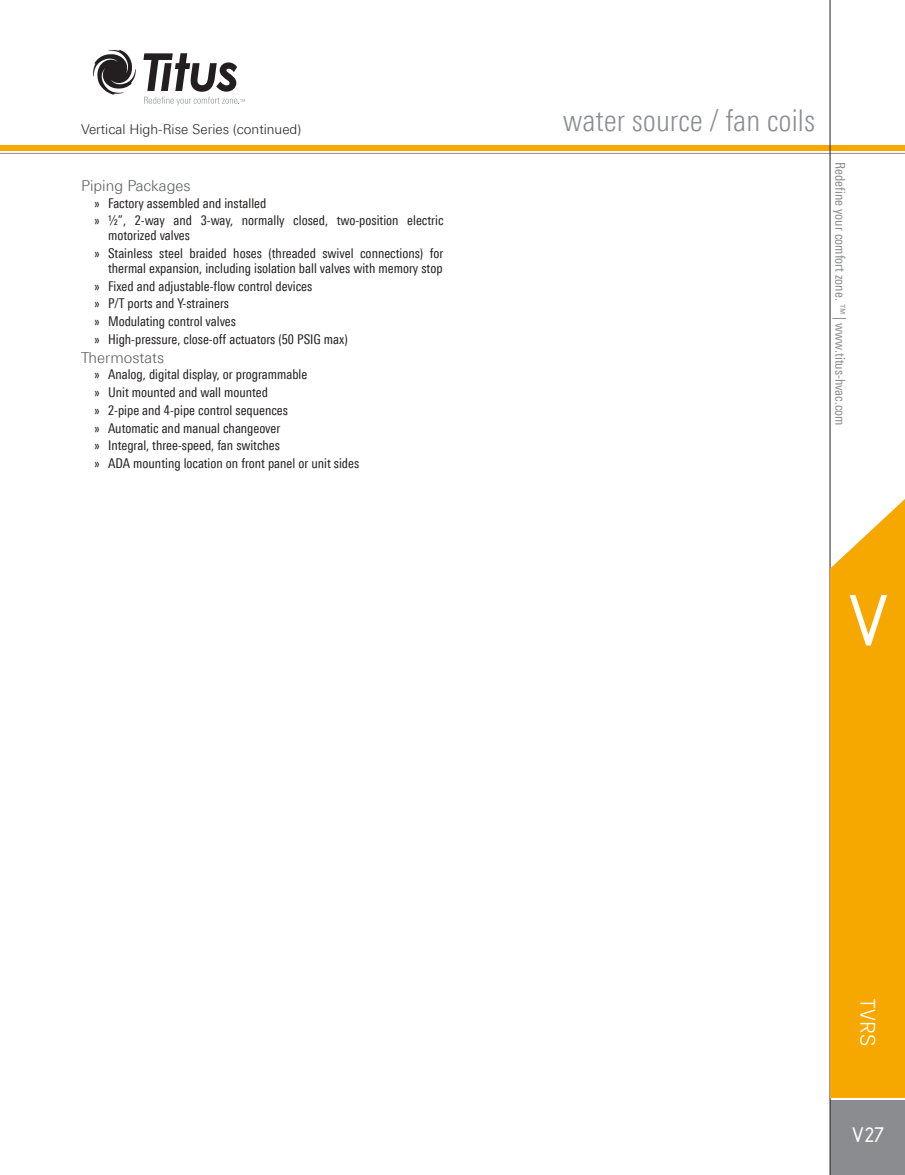
<style>
.page{position:relative;width:905px;height:1175px;background:#fff}
.page>*{position:absolute;margin:0;border:0;box-sizing:border-box;transform-origin:0 0}
.t1{font:500 72px "Lintel";color:#fff}
.t2{font:300 condensed 30px "LT Univers";color:#8a8c8f}
.catalog_model_-_righ{font:21px "Lintel";color:#fff}
.t3{font:500 21px "Lintel";color:#fff}
.mini_header2017{font:300 15px "LT Univers Basic";color:#57585a}
.t4{font:condensed 13.5px/15px "LT Univers";color:#231f20}
.t5{font:condensed 13.5px "LT Univers";color:#8a8c8f}
.figure_text_2017{font:300 13.5px "LT Univers Basic";color:#231f20}
</style>
<div class="page">
<svg style="left:93px;top:50px;width:43px;height:45px"></svg>
<svg style="left:143px;top:53px;width:102px;height:52px"></svg>
<hr style="left:0;top:153px;width:904px;height:1px;background:#8a8c8f">
<div style="left:0;top:146px;width:904px;height:5px;background:#f6a800"></div>
<div style="left:830px;top:1100px;width:74px;height:74px;background:#8a8c8f"></div>
<hr style="left:829px;top:0;width:1px;height:1174px;background:#231f20">
<div style="left:830px;top:568px;width:74px;height:529px;background:#f6a800"></div>
<svg style="left:830px;top:492px;width:74px;height:76px"></svg>
<p class="figure_text_2017" style="left:81px;top:121px;width:222px">Vertical High-Rise Series (continued)</p>
<p class="mini_header2017" style="left:81px;top:177px;width:111px">Piping Packages</p>
<p class="t4" style="left:94px;top:195px;width:173px">» Factory assembled and installed</p>
<p class="t4" style="left:108px;top:213px;width:337px;text-indent:-14px">» ½”, 2-way and 3-way, normally closed, two-position electric motorized valves</p>
<p class="t4" style="left:94px;top:245px;width:350px;text-align:right">» Stainless steel braided hoses (threaded swivel connections) for thermal expansion, including isolation ball valves with memory stop</p>
<p class="t4" style="left:94px;top:278px;width:219px">» Fixed and adjustable-flow control devices</p>
<p class="t4" style="left:94px;top:296px;width:136px">» P/T ports and Y-strainers</p>
<p class="t4" style="left:94px;top:314px;width:143px">» Modulating control valves</p>
<p class="t4" style="left:94px;top:331px;width:255px">» High-pressure, close-off actuators (50 PSIG max)</p>
<p class="mini_header2017" style="left:81px;top:349px;width:85px">Thermostats</p>
<p class="t4" style="left:94px;top:367px;width:214px">» Analog, digital display, or programmable</p>
<p class="t4" style="left:94px;top:385px;width:175px">» Unit mounted and wall mounted</p>
<p class="t4" style="left:94px;top:402px;width:195px">» 2-pipe and 4-pipe control sequences</p>
<p class="t4" style="left:94px;top:420px;width:187px">» Automatic and manual changeover</p>
<p class="t4" style="left:94px;top:438px;width:187px">» Integral, three-speed, fan switches</p>
<p class="t4" style="left:94px;top:455px;width:266px">» ADA mounting location on front panel or unit sides</p>
<h2 class="t2" style="left:563px;top:103px;width:253px">water source / fan coils</h2>
<p class="t5" style="left:848px;top:162px;width:265px;rotate:90deg">Redefine your comfort zone. ™ | www.titus-hvac.com</p>
<h1 class="t1" style="left:846px;top:573px;width:46px">V</h1>
<p class="catalog_model_-_righ" style="left:882px;top:997px;width:50px;rotate:90deg">TVRS</p>
<h3 class="t3" style="left:851px;top:1121px;width:35px">V27</h3>
</div>
